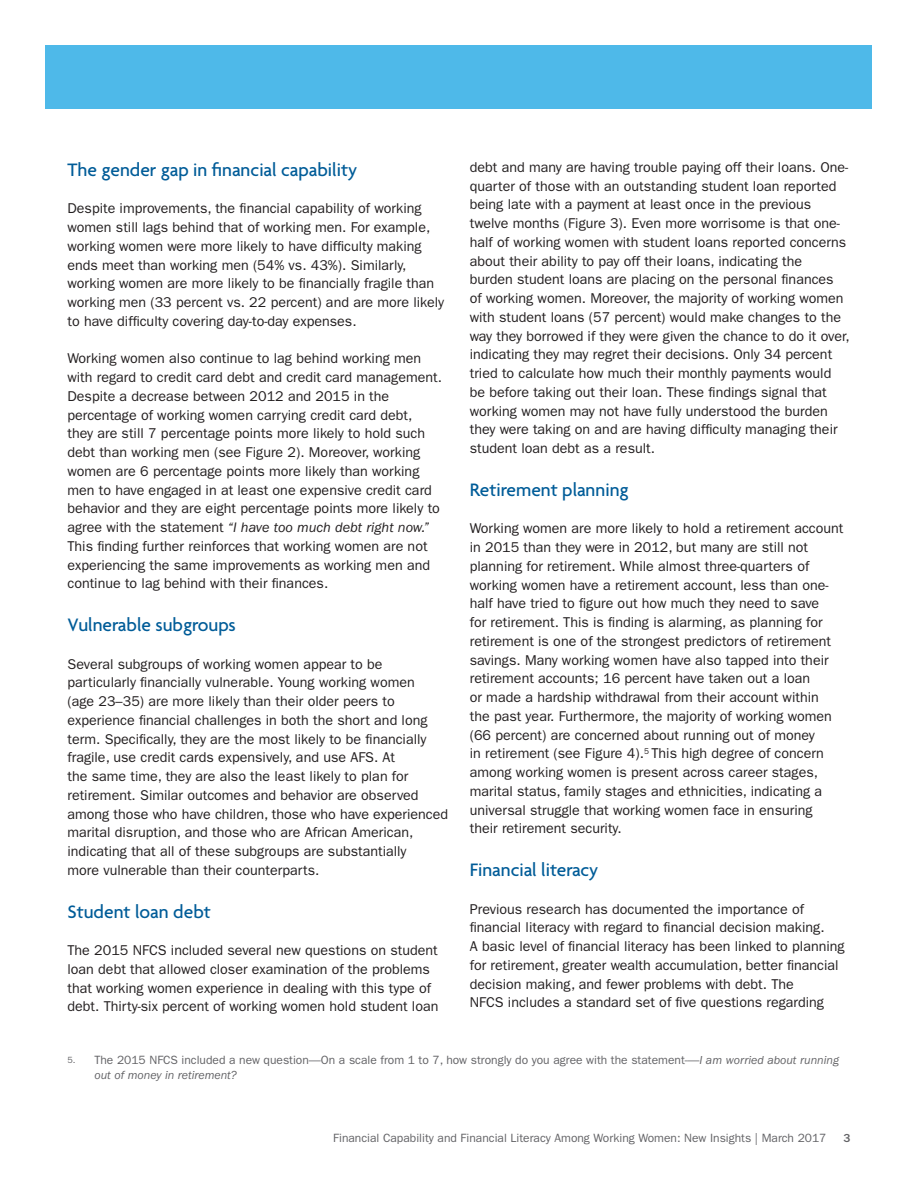
<style>
.page{position:relative;width:918px;height:1188px;background:#fff}
.page>*{position:absolute;margin:0;border:0;box-sizing:border-box;transform-origin:0 0}
._2A_Subtitle__A_13_1{font:500 19.5px "Agenda";color:#005c98}
._5A_Body_Text__FG_9{font:14.25px/18.8px "ITC Franklin Gothic Std";color:#231f20}
._8A_Footnote__FG_8_1{font:12px/15px "ITC Franklin Gothic Std";color:#636366}
.t1{font:500 12px "ITC Franklin Gothic Std";color:#636366}
.s1{font-style:italic}
</style>
<div class="page">
<div style="left:46px;top:46px;width:826px;height:63px;background:#4eb9e9"></div>
<p class="_2A_Subtitle__A_13_1" style="left:68px;top:159px;width:291px">The gender gap in financial capability</p>
<p class="_5A_Body_Text__FG_9" style="left:68px;top:199px;width:378px">Despite improvements, the financial capability of working women still lags behind that of working men. For example, working women were more likely to have difficulty making ends meet than working men (54% vs. 43%). Similarly, working women are more likely to be financially fragile than working men (33 percent vs. 22 percent) and are more likely to have difficulty covering day-to-day expenses.</p>
<p class="_5A_Body_Text__FG_9" style="left:68px;top:349px;width:376px">Working women also continue to lag behind working men with regard to credit card debt and credit card management.<br>Despite a decrease between 2012 and 2015 in the percentage of working women carrying credit card debt,<br>they are still 7 percentage points more likely to hold such debt than working men (see Figure 2). Moreover, working women are 6 percentage points more likely than working men to have engaged in at least one expensive credit card behavior and they are eight percentage points more likely to agree with the statement <span class="s1">“I have too much debt right now.” </span>This finding further reinforces that working women are not experiencing the same improvements as working men and continue to lag behind with their finances.</p>
<p class="_2A_Subtitle__A_13_1" style="left:68px;top:614px;width:170px">Vulnerable subgroups</p>
<p class="_5A_Body_Text__FG_9" style="left:68px;top:655px;width:382px">Several subgroups of working women appear to be particularly financially vulnerable. Young working women<br>(age 23–35) are more likely than their older peers to experience financial challenges in both the short and long term. Specifically, they are the most likely to be financially fragile, use credit cards expensively, and use AFS. At<br>the same time, they are also the least likely to plan for retirement. Similar outcomes and behavior are observed among those who have children, those who have experienced marital disruption, and those who are African American, indicating that all of these subgroups are substantially<br>more vulnerable than their counterparts.</p>
<p class="_2A_Subtitle__A_13_1" style="left:68px;top:901px;width:145px">Student loan debt</p>
<p class="_5A_Body_Text__FG_9" style="left:68px;top:941px;width:372px">The 2015 NFCS included several new questions on student loan debt that allowed closer examination of the problems that working women experience in dealing with this type of debt. Thirty-six percent of working women hold student loan</p>
<p class="_5A_Body_Text__FG_9" style="left:470px;top:158px;width:381px">debt and many are having trouble paying off their loans. One&shy;quarter of those with an outstanding student loan reported being late with a payment at least once in the previous twelve months (Figure 3). Even more worrisome is that one&shy;half of working women with student loans reported concerns about their ability to pay off their loans, indicating the<br>burden student loans are placing on the personal finances<br>of working women. Moreover, the majority of working women with student loans (57 percent) would make changes to the way they borrowed if they were given the chance to do it over, indicating they may regret their decisions. Only 34 percent tried to calculate how much their monthly payments would be before taking out their loan. These findings signal that working women may not have fully understood the burden they were taking on and are having difficulty managing their student loan debt as a result.</p>
<p class="_2A_Subtitle__A_13_1" style="left:470px;top:479px;width:160px">Retirement planning</p>
<p class="_5A_Body_Text__FG_9" style="left:470px;top:519px;width:375px">Working women are more likely to hold a retirement account in 2015 than they were in 2012, but many are still not planning for retirement. While almost three-quarters of working women have a retirement account, less than one&shy;half have tried to figure out how much they need to save<br>for retirement. This is finding is alarming, as planning for retirement is one of the strongest predictors of retirement savings. Many working women have also tapped into their retirement accounts; 16 percent have taken out a loan<br>or made a hardship withdrawal from their account within<br>the past year. Furthermore, the majority of working women (66 percent) are concerned about running out of money<br>in retirement (see Figure 4).<sup>5</sup> This high degree of concern among working women is present across career stages, marital status, family stages and ethnicities, indicating a universal struggle that working women face in ensuring their retirement security.</p>
<p class="_2A_Subtitle__A_13_1" style="left:470px;top:859px;width:130px">Financial literacy</p>
<p class="_5A_Body_Text__FG_9" style="left:470px;top:899px;width:376px">Previous research has documented the importance of financial literacy with regard to financial decision making.<br>A basic level of financial literacy has been linked to planning for retirement, greater wealth accumulation, better financial decision making, and fewer problems with debt. The<br>NFCS includes a standard set of five questions regarding</p>
<p class="_8A_Footnote__FG_8_1" style="left:94px;top:1053px;width:746px;text-indent:-27px"><sup>5.</sup> The 2015 NFCS included a new question—On a scale from 1 to 7, how strongly do you agree with the statement-—<span class="s1">I am worried about running out of money in retirement?</span></p>
<p class="_8A_Footnote__FG_8_1" style="left:333px;top:1131px;width:495px">Financial Capability and Financial Literacy Among Working Women: New Insights | March 2017</p>
<p class="t1" style="left:843px;top:1131px;width:9px">3</p>
</div>
